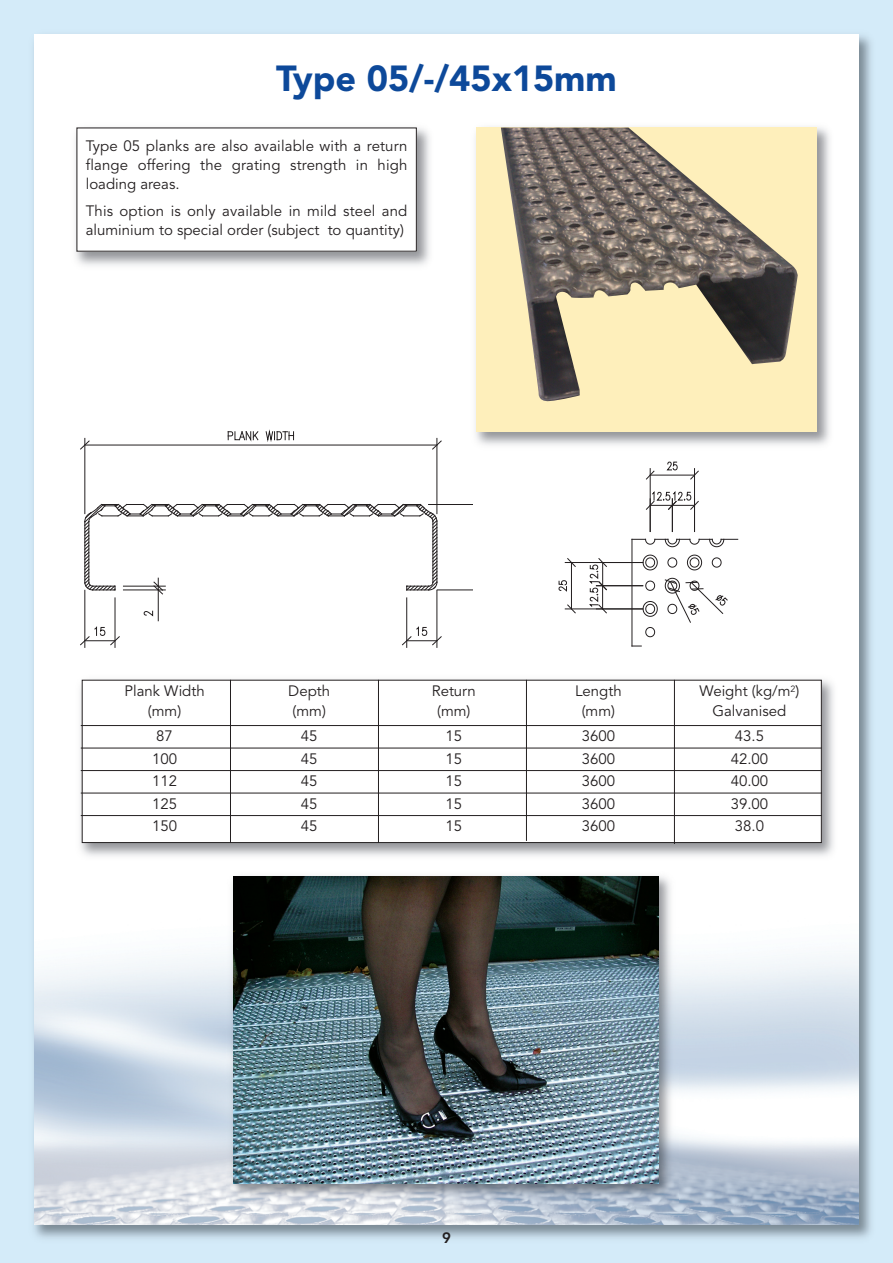
<style>
.page{position:relative;width:893px;height:1263px;background:#d4ebf9}
.page>*{position:absolute;margin:0;border:0;box-sizing:border-box;transform-origin:0 0}
.t1{font:900 36px "Avenir";color:#0d499a}
.t2{font:15px/18.8px "Avenir";color:#231f20;text-align:justify}
.t3{font:800 15px "Avenir";color:#231f20}
</style>
<div class="page">
<img style="left:33px;top:35px;width:838px;height:1204px">
<div style="left:34px;top:34px;width:825px;height:1191px;background:#fff"></div>
<img style="left:34px;top:631px;width:825px;height:594px">
<img style="left:75px;top:127px;width:355px;height:139px">
<div style="left:77px;top:128px;width:339px;height:123px;background:#fff"></div>
<img style="left:75px;top:673px;width:766px;height:189px">
<div style="left:82px;top:680px;width:739px;height:162px;background:#fff"></div>
<div style="left:82px;top:680px;width:740px;height:163px;border:1px solid #231f20"></div>
<hr style="left:230px;top:680px;width:1px;height:163px;background:#231f20">
<hr style="left:378px;top:680px;width:1px;height:163px;background:#231f20">
<hr style="left:526px;top:680px;width:1px;height:161px;background:#231f20">
<hr style="left:674px;top:680px;width:1px;height:164px;background:#231f20">
<hr style="left:81px;top:725px;width:741px;height:1px;background:#231f20">
<hr style="left:81px;top:748px;width:741px;height:1px;background:#231f20">
<hr style="left:81px;top:770px;width:741px;height:1px;background:#231f20">
<hr style="left:81px;top:793px;width:741px;height:1px;background:#231f20">
<hr style="left:81px;top:815px;width:741px;height:1px;background:#231f20">
<img style="left:475px;top:127px;width:355px;height:318px">
<div style="left:476px;top:128px;width:340px;height:304px;background:#feefbb"></div>
<img style="left:501px;top:128px;width:297px;height:274px">
<img style="left:226px;top:869px;width:452px;height:333px">
<img style="left:234px;top:876px;width:424px;height:307px">
<hr style="left:84px;top:438px;width:1px;height:76px;background:#231f20">
<hr style="left:437px;top:438px;width:1px;height:76px;background:#231f20">
<hr style="left:85px;top:445px;width:352px;height:1px;background:#231f20">
<svg style="left:80px;top:440px;width:10px;height:10px"></svg>
<svg style="left:432px;top:440px;width:10px;height:10px"></svg>
<svg style="left:227px;top:431px;width:32px;height:11px"></svg>
<svg style="left:265px;top:429px;width:29px;height:13px"></svg>
<hr style="left:437px;top:589px;width:35px;height:1px;background:#231f20">
<hr style="left:429px;top:504px;width:43px;height:1px;background:#231f20">
<hr style="left:158px;top:590px;width:1px;height:31px;background:#231f20">
<svg style="left:143px;top:610px;width:10px;height:7px"></svg>
<hr style="left:84px;top:590px;width:1px;height:57px;background:#231f20">
<hr style="left:115px;top:598px;width:1px;height:49px;background:#231f20">
<svg style="left:80px;top:625px;width:40px;height:21px"></svg>
<hr style="left:437px;top:590px;width:1px;height:57px;background:#231f20">
<hr style="left:406px;top:598px;width:1px;height:49px;background:#231f20">
<svg style="left:401px;top:625px;width:41px;height:21px"></svg>
<svg style="left:84px;top:503px;width:354px;height:92px"></svg>
<hr style="left:632px;top:539px;width:1px;height:107px;background:#231f20">
<svg style="left:667px;top:557px;width:11px;height:11px"></svg>
<svg style="left:711px;top:557px;width:11px;height:11px"></svg>
<svg style="left:645px;top:580px;width:10px;height:11px"></svg>
<svg style="left:642px;top:554px;width:16px;height:17px"></svg>
<svg style="left:687px;top:554px;width:15px;height:17px"></svg>
<svg style="left:642px;top:601px;width:16px;height:16px"></svg>
<svg style="left:645px;top:627px;width:10px;height:11px"></svg>
<svg style="left:632px;top:538px;width:106px;height:9px"></svg>
<hr style="left:596px;top:585px;width:47px;height:1px;background:#231f20">
<svg style="left:588px;top:558px;width:19px;height:56px"></svg>
<hr style="left:565px;top:562px;width:78px;height:1px;background:#231f20">
<hr style="left:565px;top:608px;width:78px;height:1px;background:#231f20">
<hr style="left:571px;top:562px;width:1px;height:47px;background:#231f20">
<svg style="left:567px;top:558px;width:9px;height:9px"></svg>
<svg style="left:567px;top:604px;width:9px;height:10px"></svg>
<svg style="left:558px;top:580px;width:9px;height:12px"></svg>
<hr style="left:672px;top:499px;width:1px;height:32px;background:#231f20">
<svg style="left:645px;top:490px;width:54px;height:20px"></svg>
<hr style="left:650px;top:469px;width:1px;height:62px;background:#231f20">
<hr style="left:694px;top:469px;width:1px;height:62px;background:#231f20">
<hr style="left:650px;top:475px;width:44px;height:1px;background:#231f20">
<svg style="left:646px;top:470px;width:9px;height:10px"></svg>
<svg style="left:690px;top:470px;width:9px;height:10px"></svg>
<svg style="left:666px;top:461px;width:12px;height:10px"></svg>
<svg style="left:664px;top:577px;width:64px;height:46px"></svg>
<h1 class="t1" style="left:276px;top:64px;width:342px">Type 05/-/45x15mm</h1>
<p class="t2" style="left:86px;top:138px;width:323px">Type 05 planks are also available with a return flange offering the grating strength in high loading areas.</p>
<p class="t2" style="left:86px;top:203px;width:323px">This option is only available in mild steel and aluminium to special order (subject to quantity)</p>
<p class="t2" style="left:124px;top:683px;width:82px">Plank Width</p>
<p class="t2" style="left:288px;top:683px;width:43px">Depth</p>
<p class="t2" style="left:432px;top:683px;width:46px">Return</p>
<p class="t2" style="left:575px;top:683px;width:48px">Length</p>
<p class="t2" style="left:699px;top:683px;width:101px">Weight (kg/m<sup>2</sup>)</p>
<p class="t2" style="left:148px;top:703px;width:35px">(mm)</p>
<p class="t2" style="left:293px;top:703px;width:35px">(mm)</p>
<p class="t2" style="left:437px;top:703px;width:35px">(mm)</p>
<p class="t2" style="left:582px;top:703px;width:35px">(mm)</p>
<p class="t2" style="left:712px;top:703px;width:75px">Galvanised</p>
<p class="t2" style="left:156px;top:728px;width:18px">87</p>
<p class="t2" style="left:301px;top:728px;width:18px">45</p>
<p class="t2" style="left:445px;top:728px;width:18px">15</p>
<p class="t2" style="left:582px;top:728px;width:35px">3600</p>
<p class="t2" style="left:735px;top:728px;width:31px">43.5</p>
<p class="t2" style="left:152px;top:750px;width:26px">100</p>
<p class="t2" style="left:301px;top:750px;width:18px">45</p>
<p class="t2" style="left:445px;top:750px;width:18px">15</p>
<p class="t2" style="left:582px;top:750px;width:35px">3600</p>
<p class="t2" style="left:731px;top:750px;width:39px">42.00</p>
<p class="t2" style="left:152px;top:773px;width:26px">112</p>
<p class="t2" style="left:301px;top:773px;width:18px">45</p>
<p class="t2" style="left:445px;top:773px;width:18px">15</p>
<p class="t2" style="left:582px;top:773px;width:35px">3600</p>
<p class="t2" style="left:731px;top:773px;width:39px">40.00</p>
<p class="t2" style="left:152px;top:795px;width:26px">125</p>
<p class="t2" style="left:301px;top:795px;width:18px">45</p>
<p class="t2" style="left:445px;top:795px;width:18px">15</p>
<p class="t2" style="left:582px;top:795px;width:35px">3600</p>
<p class="t2" style="left:731px;top:795px;width:39px">39.00</p>
<p class="t2" style="left:152px;top:818px;width:26px">150</p>
<p class="t2" style="left:301px;top:818px;width:18px">45</p>
<p class="t2" style="left:445px;top:818px;width:18px">15</p>
<p class="t2" style="left:582px;top:818px;width:35px">3600</p>
<p class="t2" style="left:735px;top:818px;width:31px">38.0</p>
<p class="t3" style="left:442px;top:1232px;width:10px">9</p>
</div>
